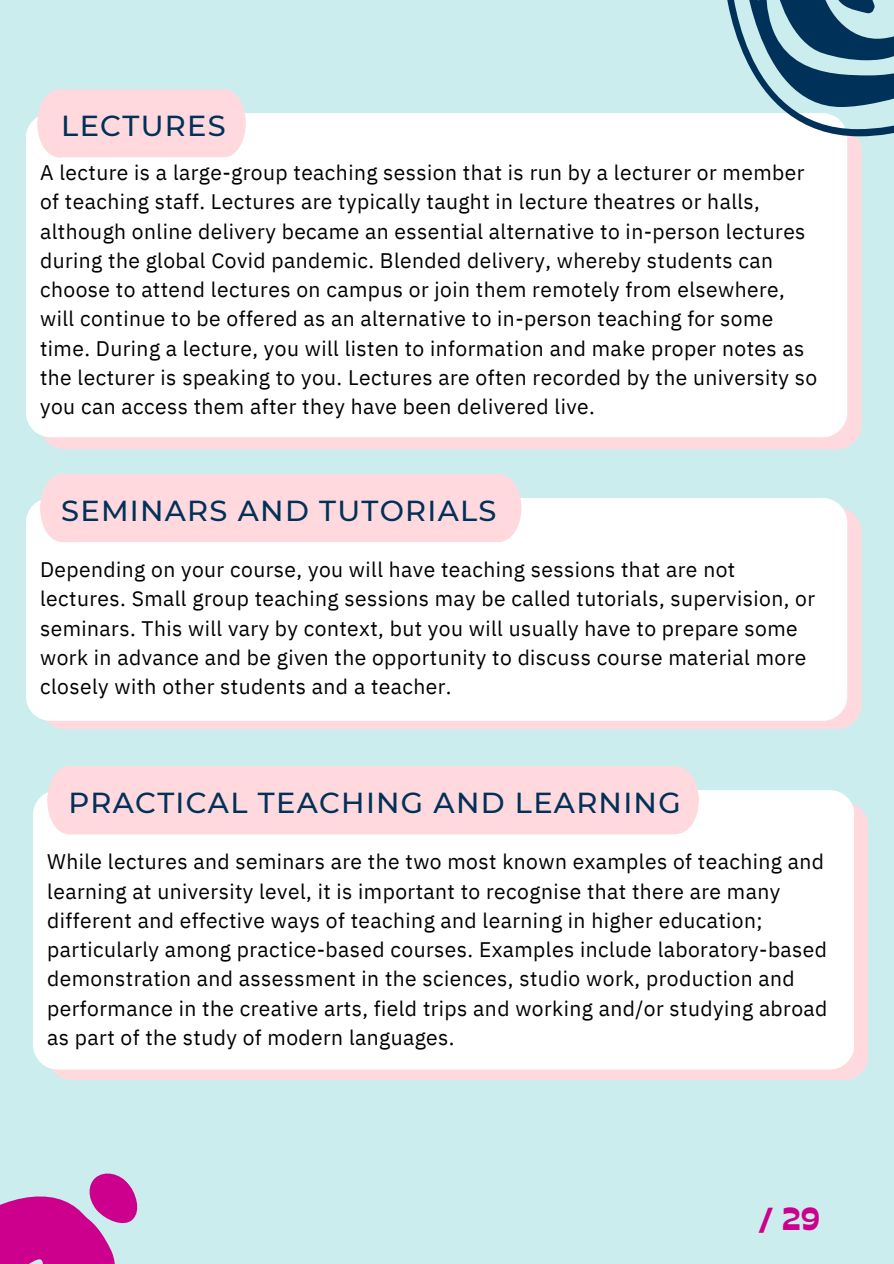
<style>
.page{position:relative;width:894px;height:1264px;background:#fff}
.page>*{position:absolute;margin:0;border:0;box-sizing:border-box;transform-origin:0 0}
.t1{font:800 31.8px "Stadio Deva";color:#cc008c}
.t2{font:500 28.8px "Montserrat";letter-spacing:.045em;color:#003159}
.t3{font:21px/29.2px "IBM Plex Sans";letter-spacing:.02em;color:#000}
</style>
<div class="page">
<div style="left:0;top:0;width:893px;height:1263px;background:#ccedee"></div>
<div style="left:40px;top:127px;width:821px;height:322px;background:#ffd9dd;border-radius:25px"></div>
<div style="left:26px;top:113px;width:821px;height:324px;background:#fff;border-radius:25px"></div>
<div style="left:37px;top:89px;width:209px;height:68px;background:#ffd9dd"></div>
<svg style="left:727px;top:0;width:166px;height:136px"></svg>
<svg style="left:0;top:1173px;width:138px;height:90px"></svg>
<div style="left:40px;top:507px;width:821px;height:222px;background:#ffd9dd;border-radius:25px"></div>
<div style="left:26px;top:498px;width:821px;height:223px;background:#fff;border-radius:25px"></div>
<div style="left:40px;top:474px;width:481px;height:68px;background:#ffd9dd"></div>
<div style="left:47px;top:802px;width:820px;height:277px;background:#ffd9dd;border-radius:25px"></div>
<div style="left:33px;top:790px;width:820px;height:279px;background:#fff;border-radius:25px"></div>
<div style="left:47px;top:766px;width:651px;height:68px;background:#ffd9dd"></div>
<h2 class="t2" style="left:61px;top:108px;width:166px">LECTURES</h2>
<p class="t3" style="left:40px;top:158px;width:778px">A lecture is a large-group teaching session that is run by a lecturer or member of teaching staff. Lectures are typically taught in lecture theatres or halls, although online delivery became an essential alternative to in-person lectures during the global Covid pandemic. Blended delivery, whereby students can choose to attend lectures on campus or join them remotely from elsewhere, will continue to be offered as an alternative to in-person teaching for some time. During a lecture, you will listen to information and make proper notes as the lecturer is speaking to you. Lectures are often recorded by the university so you can access them after they have been delivered live.</p>
<h2 class="t2" style="left:61px;top:493px;width:436px">SEMINARS AND TUTORIALS</h2>
<p class="t3" style="left:40px;top:554px;width:776px">Depending on your course, you will have teaching sessions that are not lectures. Small group teaching sessions may be called tutorials, supervision, or seminars. This will vary by context, but you will usually have to prepare some work in advance and be given the opportunity to discuss course material more closely with other students and a teacher.</p>
<h2 class="t2" style="left:68px;top:785px;width:613px">PRACTICAL TEACHING AND LEARNING</h2>
<p class="t3" style="left:47px;top:846px;width:781px">While lectures and seminars are the two most known examples of teaching and learning at university level, it is important to recognise that there are many different and effective ways of teaching and learning in higher education; particularly among practice-based courses. Examples include laboratory-based demonstration and assessment in the sciences, studio work, production and performance in the creative arts, field trips and working and/or studying abroad as part of the study of modern languages.</p>
<h1 class="t1" style="left:758px;top:1200px;width:63px">/ 29</h1>
</div>
